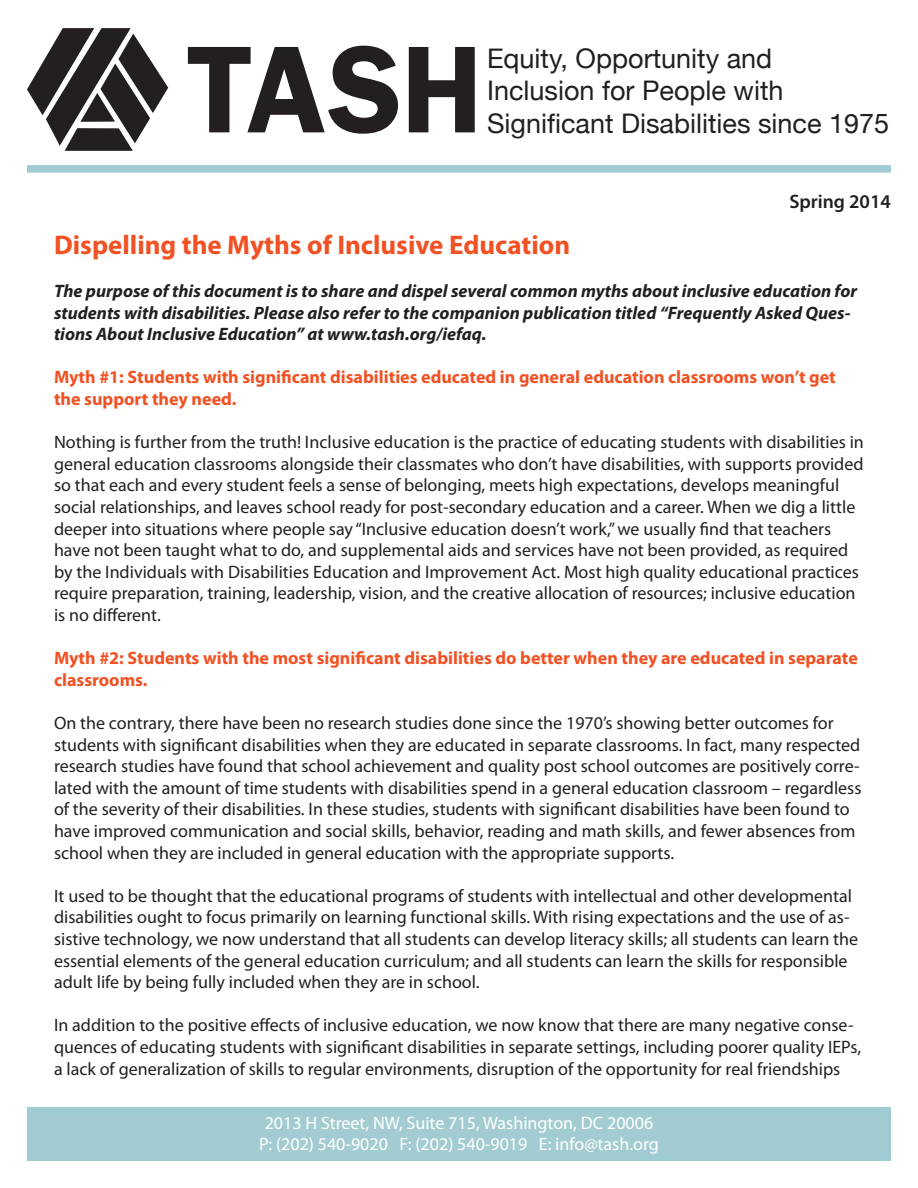
<style>
.page{position:relative;width:918px;height:1188px;background:#fff}
.page>*{position:absolute;margin:0;border:0;box-sizing:border-box;transform-origin:0 0}
.t1{font:27px "Helvetica Neue";color:#231f20}
.t2{font:700 27px "Myriad Pro";color:#f15123}
.t3{font:600 19.5px "Myriad Pro";color:#231f20}
.t4{font:18px/21.6px "Myriad Pro";color:#231f20}
.t5{font:italic 700 18px/21.6px "Myriad Pro";color:#231f20}
.t6{font:700 18px/21.6px "Myriad Pro";color:#f15123}
.t7{font:18px "Myriad Pro";color:#fff}
</style>
<div class="page">
<svg style="left:188px;top:46px;width:210px;height:88px"></svg>
<svg style="left:409px;top:47px;width:66px;height:85px"></svg>
<svg style="left:27px;top:28px;width:141px;height:123px"></svg>
<div style="left:27px;top:165px;width:864px;height:8px;background:#9fcbd2"></div>
<div style="left:27px;top:1107px;width:864px;height:54px;background:#a2ccd1"></div>
<p class="t1" style="left:487px;top:35px;width:287px">Equity, Opportunity and</p>
<p class="t1" style="left:487px;top:67px;width:298px">Inclusion for People with</p>
<p class="t1" style="left:487px;top:100px;width:404px">Significant Disabilities since 1975</p>
<p class="t3" style="left:789px;top:189px;width:103px">Spring 2014</p>
<p class="t2" style="left:54px;top:227px;width:518px">Dispelling the Myths of Inclusive Education</p>
<p class="t5" style="left:54px;top:280px;width:805px">The purpose of this document is to share and dispel several common myths about inclusive education for students with disabilities. Please also refer to the companion publication titled “Frequently Asked Ques&shy;tions About Inclusive Education” at www.tash.org/iefaq.</p>
<p class="t6" style="left:54px;top:366px;width:783px">Myth #1: Students with significant disabilities educated in general education classrooms won’t get the support they need.</p>
<p class="t4" style="left:54px;top:431px;width:811px">Nothing is further from the truth! Inclusive education is the practice of educating students with disabilities in general education classrooms alongside their classmates who don’t have disabilities, with supports provided so that each and every student feels a sense of belonging, meets high expectations, develops meaningful social relationships, and leaves school ready for post-secondary education and a career. When we dig a little deeper into situations where people say “Inclusive education doesn’t work,” we usually find that teachers have not been taught what to do, and supplemental aids and services have not been provided, as required by the Individuals with Disabilities Education and Improvement Act. Most high quality educational practices require preparation, training, leadership, vision, and the creative allocation of resources; inclusive education is no different.</p>
<p class="t6" style="left:54px;top:647px;width:805px">Myth #2: Students with the most significant disabilities do better when they are educated in separate classrooms.</p>
<p class="t4" style="left:54px;top:712px;width:809px">On the contrary, there have been no research studies done since the 1970’s showing better outcomes for students with significant disabilities when they are educated in separate classrooms. In fact, many respected research studies have found that school achievement and quality post school outcomes are positively corre&shy;lated with the amount of time students with disabilities spend in a general education classroom – regardless of the severity of their disabilities. In these studies, students with significant disabilities have been found to have improved communication and social skills, behavior, reading and math skills, and fewer absences from school when they are included in general education with the appropriate supports.</p>
<p class="t4" style="left:54px;top:885px;width:806px">It used to be thought that the educational programs of students with intellectual and other developmental disabilities ought to focus primarily on learning functional skills. With rising expectations and the use of as&shy;sistive technology, we now understand that all students can develop literacy skills; all students can learn the essential elements of the general education curriculum; and all students can learn the skills for responsible adult life by being fully included when they are in school.</p>
<p class="t4" style="left:54px;top:1014px;width:809px">In addition to the positive effects of inclusive education, we now know that there are many negative conse&shy;quences of educating students with significant disabilities in separate settings, including poorer quality IEPs, a lack of generalization of skills to regular environments, disruption of the opportunity for real friendships</p>
<p class="t7" style="left:265px;top:1112px;width:390px">2013 H Street, NW, Suite 715, Washington, DC 20006</p>
<p class="t7" style="left:259px;top:1133px;width:401px">P: (202) 540-9020 F: (202) 540-9019 E: info@tash.org</p>
</div>
